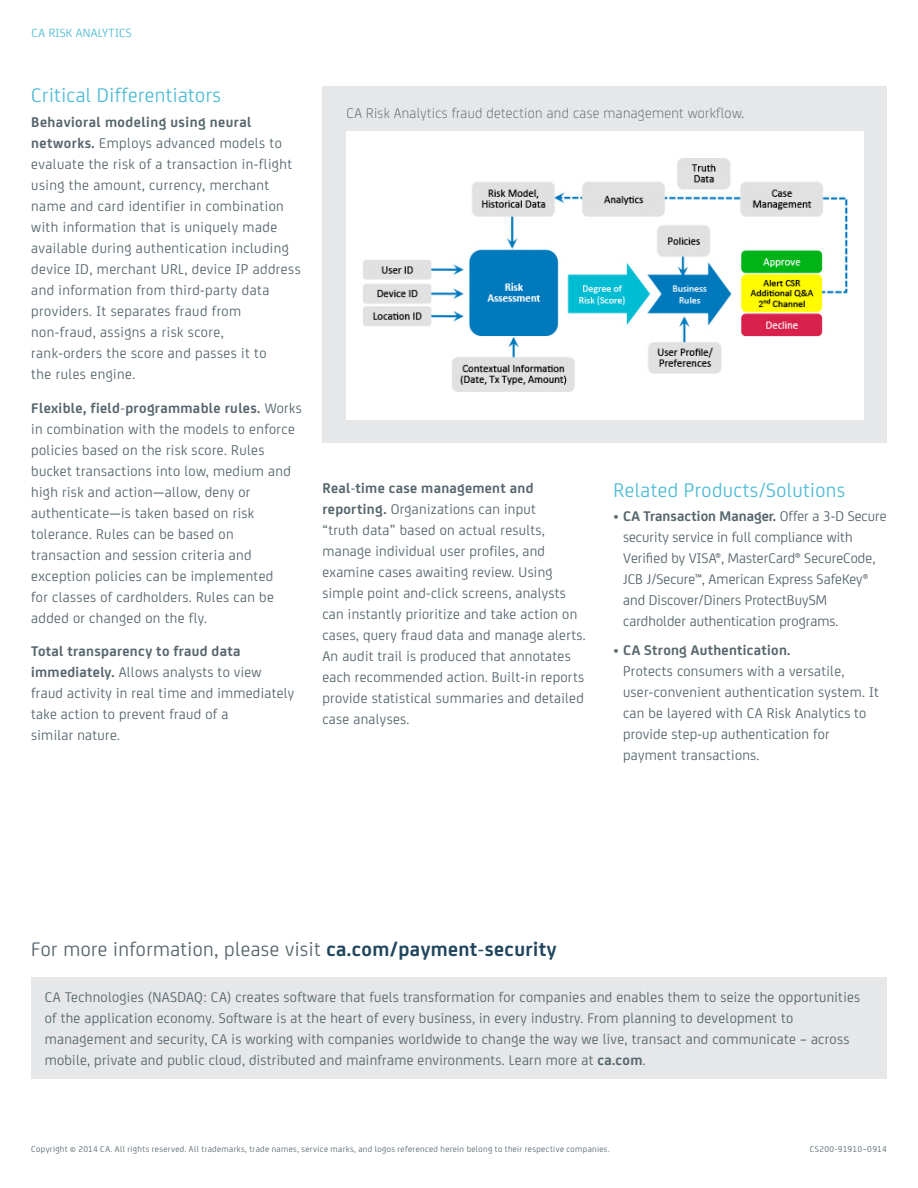
<style>
.page{position:relative;width:918px;height:1188px;background:#fff}
.page>*{position:absolute;margin:0;border:0;box-sizing:border-box;transform-origin:0 0}
.for_more_information{font:21px "CA Sans";letter-spacing:.02em;color:#57676e}
.Body_head{font:21px "CA Sans";letter-spacing:.02em;color:#51bcd5}
.Body{font:15px/21px "CA Sans";letter-spacing:.02em;color:#57676e}
.Business__rewritten{font:15px/21px "CA Sans";letter-spacing:.02em;color:#57676e}
.screenshot_text{font:300 15px "CA Sans";letter-spacing:.02em;color:#57676e}
.Page_Eyebrow_Topic{font:12.75px "CA Sans";letter-spacing:.02em;color:#51bcd5}
.Copyright{font:9px "CA Sans";letter-spacing:.04em;color:#57676e}
.s1{font-weight:700}
.s2{font-weight:700;color:#20465e}
</style>
<div class="page">
<div style="left:322px;top:86px;width:565px;height:357px;background:#e6e7e9"></div>
<div style="left:31px;top:977px;width:856px;height:101px;background:#e6e7e9"></div>
<div style="left:346px;top:131px;width:518px;height:288px;background:#fff"></div>
<img style="left:363px;top:159px;width:485px;height:233px">
<p class="Page_Eyebrow_Topic" style="left:32px;top:24px;width:102px">CA RISK ANALYTICS</p>
<p class="Body_head" style="left:31px;top:80px;width:191px">Critical Differentiators</p>
<p class="Body" style="left:31px;top:111px;width:271px"><span class="s1">Behavioral modeling using neural networks.</span> Employs advanced models to evaluate the risk of a transaction in-flight using the amount, currency, merchant name and card identifier in combination with information that is uniquely made available during authentication including device ID, merchant URL, device IP address and information from third-party data providers. It separates fraud from non-fraud, assigns a risk score,<br>rank-orders the score and passes it to<br>the rules engine.</p>
<p class="Body" style="left:31px;top:396px;width:272px"><span class="s1">Flexible, field-programmable rules.</span> Works in combination with the models to enforce policies based on the risk score. Rules bucket transactions into low, medium and high risk and action—allow, deny or authenticate—is taken based on risk tolerance. Rules can be based on transaction and session criteria and exception policies can be implemented<br>for classes of cardholders. Rules can be added or changed on the fly.</p>
<p class="Body" style="left:31px;top:640px;width:265px"><span class="s1">Total transparency to fraud data immediately.</span> Allows analysts to view fraud activity in real time and immediately take action to prevent fraud of a<br>similar nature.</p>
<p class="screenshot_text" style="left:346px;top:102px;width:399px">CA Risk Analytics fraud detection and case management workflow.</p>
<p class="Body" style="left:322px;top:477px;width:265px"><span class="s1">Real-time case management and reporting.</span> Organizations can input<br>“truth data” based on actual results, manage individual user profiles, and examine cases awaiting review. Using simple point and-click screens, analysts can instantly prioritize and take action on cases, query fraud data and manage alerts.<br>An audit trail is produced that annotates each recommended action. Built-in reports provide statistical summaries and detailed case analyses.</p>
<p class="Body_head" style="left:614px;top:475px;width:233px">Related Products/Solutions</p>
<p class="Body" style="left:623px;top:504px;width:265px;text-indent:-9px">• <span class="s1">CA Transaction Manager.</span> Offer a 3-D Secure security service in full compliance with Verified by VISA®, MasterCard® SecureCode, JCB J/Secure™, American Express SafeKey® and Discover/Diners ProtectBuySM cardholder authentication programs.</p>
<p class="Body" style="left:623px;top:639px;width:257px;text-indent:-9px">• <span class="s1">CA Strong Authentication.<br></span>Protects consumers with a versatile, user-convenient authentication system. It can be layered with CA Risk Analytics to provide step-up authentication for payment transactions.</p>
<p class="for_more_information" style="left:31px;top:935px;width:527px">For more information, please visit <span class="s2">ca.com/payment-security</span></p>
<p class="Business__rewritten" style="left:45px;top:985px;width:817px">CA Technologies (NASDAQ: CA) creates software that fuels transformation for companies and enables them to seize the opportunities of the application economy. Software is at the heart of every business, in every industry. From planning to development to management and security, CA is working with companies worldwide to change the way we live, transact and communicate – across mobile, private and public cloud, distributed and mainframe environments. Learn more at <span class="s1">ca.com</span>.</p>
<p class="Copyright" style="left:31px;top:1142px;width:580px">Copyright © 2014 CA. All rights reserved. All trademarks, trade names, service marks, and logos referenced herein belong to their respective companies.</p>
<p class="Copyright" style="left:810px;top:1142px;width:79px">CS200-91910–0914</p>
</div>
